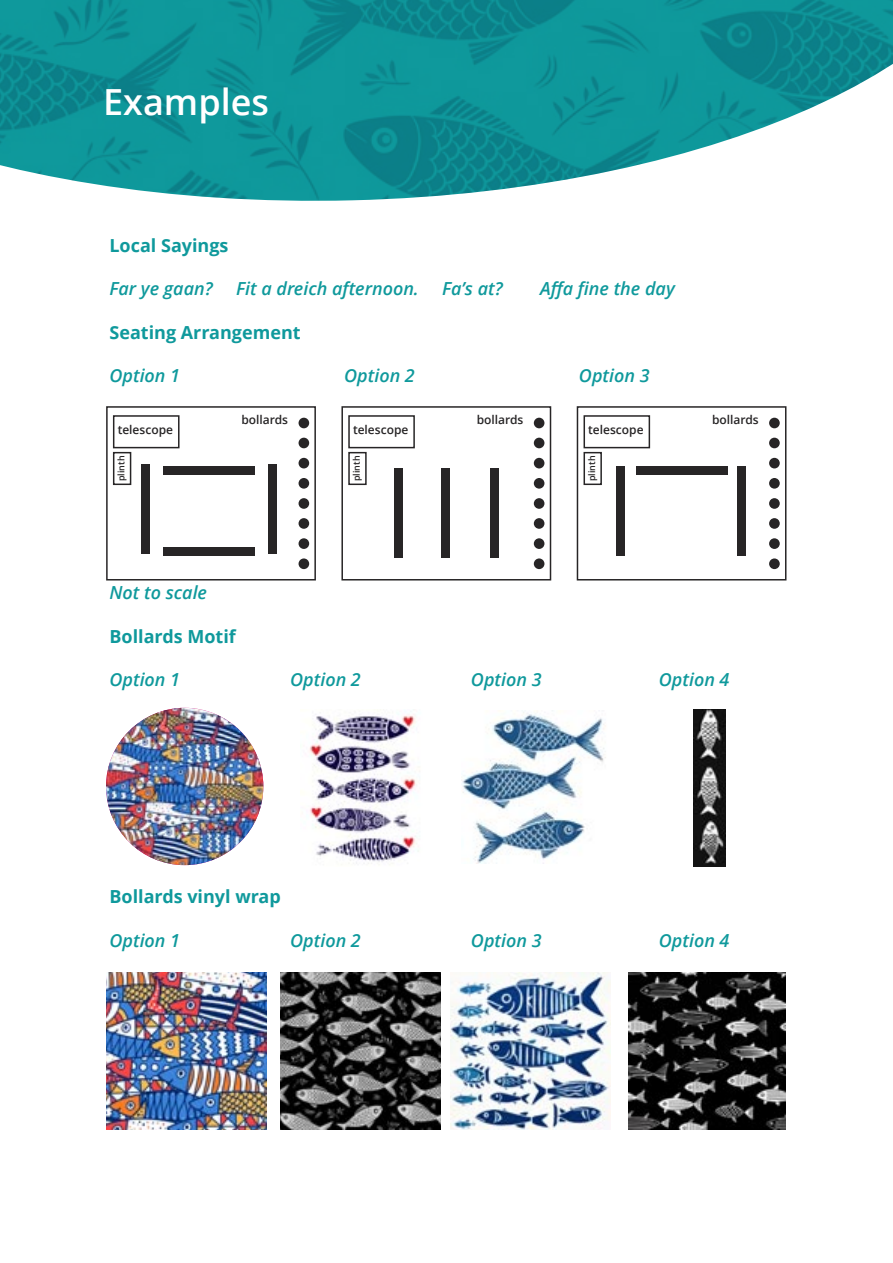
<style>
.page{position:relative;width:893px;height:1263px;background:#fff}
.page>*{position:absolute;margin:0;border:0;box-sizing:border-box;transform-origin:0 0}
.t1{font:600 36px "Open Sans";color:#fff}
.t2{font:italic 600 18px "Open Sans";color:#0f999c}
.t3{font:700 18px "Open Sans";color:#0f999c}
.t4{font:600 12px "Open Sans";color:#272526}
.t5{font:600 9px "Open Sans";color:#272526}
</style>
<div class="page">
<img style="left:0;top:0;width:893px;height:201px">
<img style="left:106px;top:972px;width:160px;height:158px">
<img style="left:281px;top:972px;width:160px;height:158px">
<img style="left:450px;top:972px;width:160px;height:158px">
<img style="left:628px;top:972px;width:158px;height:158px">
<img style="left:309px;top:711px;width:110px;height:153px">
<img style="left:462px;top:710px;width:144px;height:153px">
<img style="left:693px;top:709px;width:33px;height:157px">
<div style="left:106px;top:406px;width:210px;height:174px;border:2px solid #272526"></div>
<div style="left:299px;top:418px;width:10px;height:10px;background:#272526;border-radius:50%"></div>
<div style="left:299px;top:558px;width:10px;height:11px;background:#272526;border-radius:50%"></div>
<div style="left:299px;top:438px;width:10px;height:10px;background:#272526;border-radius:50%"></div>
<div style="left:299px;top:458px;width:10px;height:10px;background:#272526;border-radius:50%"></div>
<div style="left:299px;top:478px;width:10px;height:11px;background:#272526;border-radius:50%"></div>
<div style="left:299px;top:498px;width:10px;height:11px;background:#272526;border-radius:50%"></div>
<div style="left:299px;top:518px;width:10px;height:11px;background:#272526;border-radius:50%"></div>
<div style="left:299px;top:538px;width:10px;height:11px;background:#272526;border-radius:50%"></div>
<div style="left:113px;top:415px;width:67px;height:33px;border:2px solid #272526"></div>
<div style="left:113px;top:452px;width:18px;height:33px;border:2px solid #272526"></div>
<div style="left:163px;top:466px;width:92px;height:9px;background:#272526"></div>
<div style="left:163px;top:547px;width:92px;height:8px;background:#272526"></div>
<div style="left:141px;top:464px;width:9px;height:89px;background:#272526"></div>
<div style="left:268px;top:464px;width:9px;height:89px;background:#272526"></div>
<div style="left:577px;top:406px;width:209px;height:174px;border:2px solid #272526"></div>
<div style="left:769px;top:418px;width:11px;height:10px;background:#272526;border-radius:50%"></div>
<div style="left:769px;top:558px;width:11px;height:11px;background:#272526;border-radius:50%"></div>
<div style="left:769px;top:438px;width:11px;height:10px;background:#272526;border-radius:50%"></div>
<div style="left:769px;top:458px;width:11px;height:10px;background:#272526;border-radius:50%"></div>
<div style="left:769px;top:478px;width:11px;height:11px;background:#272526;border-radius:50%"></div>
<div style="left:769px;top:498px;width:11px;height:11px;background:#272526;border-radius:50%"></div>
<div style="left:769px;top:518px;width:11px;height:11px;background:#272526;border-radius:50%"></div>
<div style="left:769px;top:538px;width:11px;height:11px;background:#272526;border-radius:50%"></div>
<div style="left:583px;top:415px;width:67px;height:33px;border:2px solid #272526"></div>
<div style="left:583px;top:452px;width:19px;height:33px;border:2px solid #272526"></div>
<div style="left:636px;top:466px;width:91px;height:9px;background:#272526"></div>
<div style="left:616px;top:466px;width:9px;height:89px;background:#272526"></div>
<div style="left:737px;top:466px;width:8px;height:89px;background:#272526"></div>
<div style="left:341px;top:406px;width:210px;height:174px;border:2px solid #272526"></div>
<div style="left:534px;top:418px;width:10px;height:10px;background:#272526;border-radius:50%"></div>
<div style="left:534px;top:558px;width:10px;height:11px;background:#272526;border-radius:50%"></div>
<div style="left:534px;top:438px;width:10px;height:10px;background:#272526;border-radius:50%"></div>
<div style="left:534px;top:458px;width:10px;height:10px;background:#272526;border-radius:50%"></div>
<div style="left:534px;top:478px;width:10px;height:11px;background:#272526;border-radius:50%"></div>
<div style="left:534px;top:498px;width:10px;height:11px;background:#272526;border-radius:50%"></div>
<div style="left:534px;top:518px;width:10px;height:11px;background:#272526;border-radius:50%"></div>
<div style="left:534px;top:538px;width:10px;height:11px;background:#272526;border-radius:50%"></div>
<div style="left:348px;top:415px;width:67px;height:33px;border:2px solid #272526"></div>
<div style="left:348px;top:452px;width:19px;height:33px;border:2px solid #272526"></div>
<div style="left:394px;top:468px;width:9px;height:89px;background:#272526"></div>
<div style="left:442px;top:468px;width:8px;height:89px;background:#272526"></div>
<div style="left:490px;top:468px;width:9px;height:89px;background:#272526"></div>
<img style="left:106px;top:708px;width:157px;height:157px;border-radius:50%">
<p class="t1" style="left:103px;top:76px;width:167px">Examples</p>
<p class="t3" style="left:109px;top:233px;width:121px">Local Sayings</p>
<p class="t2" style="left:109px;top:276px;width:105px">Far ye gaan?</p>
<p class="t2" style="left:236px;top:276px;width:184px">Fit a dreich afternoon.</p>
<p class="t2" style="left:442px;top:276px;width:62px">Fa’s at?</p>
<p class="t2" style="left:540px;top:276px;width:136px">Affa fine the day</p>
<p class="t3" style="left:109px;top:319px;width:193px">Seating Arrangement</p>
<p class="t2" style="left:109px;top:363px;width:72px">Option 1</p>
<p class="t2" style="left:344px;top:363px;width:72px">Option 2</p>
<p class="t2" style="left:579px;top:363px;width:72px">Option 3</p>
<p class="t4" style="left:118px;top:421px;width:57px">telescope</p>
<p class="t5" style="left:115px;top:481px;width:27px;rotate:-90deg">plinth</p>
<p class="t4" style="left:241px;top:412px;width:48px">bollards</p>
<p class="t4" style="left:353px;top:421px;width:57px">telescope</p>
<p class="t5" style="left:350px;top:481px;width:27px;rotate:-90deg">plinth</p>
<p class="t4" style="left:477px;top:412px;width:48px">bollards</p>
<p class="t4" style="left:588px;top:421px;width:57px">telescope</p>
<p class="t5" style="left:585px;top:481px;width:27px;rotate:-90deg">plinth</p>
<p class="t4" style="left:712px;top:412px;width:48px">bollards</p>
<p class="t2" style="left:109px;top:580px;width:99px">Not to scale</p>
<p class="t3" style="left:109px;top:623px;width:128px">Bollards Motif</p>
<p class="t2" style="left:109px;top:667px;width:72px">Option 1</p>
<p class="t2" style="left:290px;top:667px;width:72px">Option 2</p>
<p class="t2" style="left:471px;top:667px;width:72px">Option 3</p>
<p class="t2" style="left:659px;top:667px;width:72px">Option 4</p>
<p class="t3" style="left:109px;top:884px;width:173px">Bollards vinyl wrap</p>
<p class="t2" style="left:109px;top:927px;width:72px">Option 1</p>
<p class="t2" style="left:290px;top:927px;width:72px">Option 2</p>
<p class="t2" style="left:471px;top:927px;width:72px">Option 3</p>
<p class="t2" style="left:659px;top:927px;width:72px">Option 4</p>
</div>
